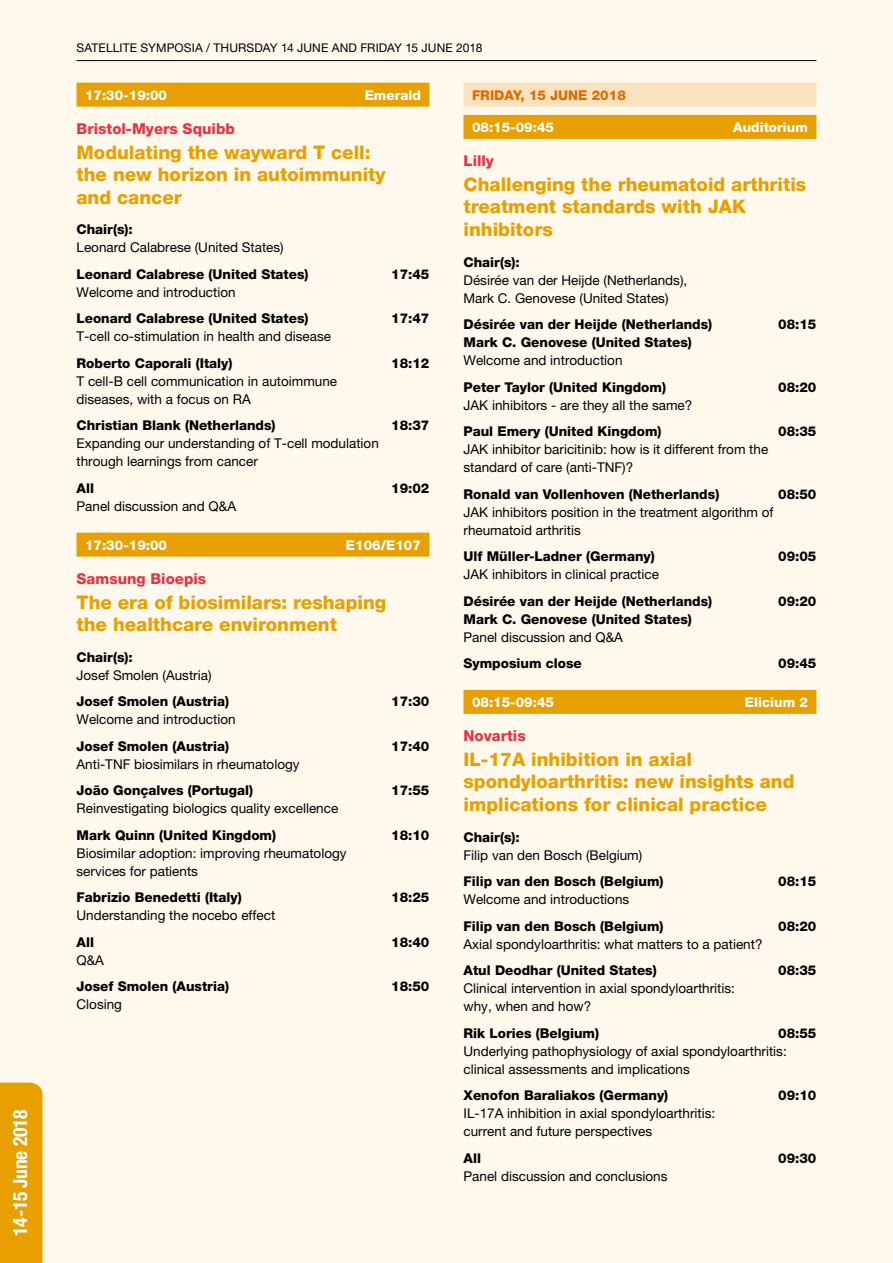
<style>
.page{position:relative;width:893px;height:1263px;background:#fef9ec}
.page>*{position:absolute;margin:0;border:0;box-sizing:border-box;transform-origin:0 0}
.t1{font:700 condensed 19.5px "Helvetica Neue LT";letter-spacing:-.01em;color:#fff}
.t2{font:800 18.75px/22.5px "Helvetica Neue LT";color:#e7a000}
.t3{font:800 15px "Helvetica Neue LT";color:#e73442}
.t4{font:13.5px/18px "Helvetica Neue LT Pro";color:#000}
.t5{font:800 13.5px "Helvetica Neue LT Pro";color:#000}
.t6{font:800 13.5px "Helvetica Neue LT";color:#fff}
.t7{font:800 13.5px "Helvetica Neue LT";color:#dd6a00}
.t8{font:12px "Helvetica Neue LT";letter-spacing:.01em;color:#000}
</style>
<div class="page">
<div style="left:0;top:1082px;width:43px;height:181px;background:#e7a000"></div>
<hr style="left:77px;top:60px;width:739px;height:1px;background:#000">
<div style="left:77px;top:83px;width:352px;height:24px;background:#e7a000"></div>
<div style="left:77px;top:533px;width:352px;height:24px;background:#e7a000"></div>
<div style="left:463px;top:83px;width:353px;height:24px;background:#f9e2bd"></div>
<div style="left:463px;top:115px;width:353px;height:24px;background:#e7a000"></div>
<div style="left:463px;top:690px;width:353px;height:24px;background:#e7a000"></div>
<h1 class="t1" style="left:9px;top:1236px;width:128px;rotate:-90deg">14-15 June 2018</h1>
<p class="t8" style="left:77px;top:41px;width:407px">SATELLITE SYMPOSIA / THURSDAY 14 JUNE AND FRIDAY 15 JUNE 2018</p>
<p class="t6" style="left:85px;top:87px;width:84px">17:30-19:00</p>
<p class="t6" style="left:365px;top:87px;width:58px">Emerald</p>
<p class="t3" style="left:77px;top:120px;width:160px">Bristol-Myers Squibb</p>
<h2 class="t2" style="left:77px;top:141px;width:311px">Modulating the wayward T cell: the new horizon in autoimmunity and cancer</h2>
<p class="t5" style="left:77px;top:222px;width:58px">Chair(s):</p>
<p class="t4" style="left:77px;top:238px;width:209px">Leonard Calabrese (United States)</p>
<p class="t5" style="left:77px;top:266px;width:234px">Leonard Calabrese (United States)</p>
<p class="t5" style="left:391px;top:266px;width:40px">17:45</p>
<p class="t4" style="left:77px;top:283px;width:161px">Welcome and introduction</p>
<p class="t5" style="left:77px;top:311px;width:234px">Leonard Calabrese (United States)</p>
<p class="t5" style="left:391px;top:311px;width:40px">17:47</p>
<p class="t4" style="left:77px;top:327px;width:256px">T-cell co-stimulation in health and disease</p>
<p class="t5" style="left:77px;top:355px;width:158px">Roberto Caporali (Italy)</p>
<p class="t5" style="left:391px;top:355px;width:40px">18:12</p>
<p class="t4" style="left:77px;top:372px;width:262px">T cell-B cell communication in autoimmune diseases, with a focus on RA</p>
<p class="t5" style="left:77px;top:418px;width:201px">Christian Blank (Netherlands)</p>
<p class="t5" style="left:391px;top:418px;width:40px">18:37</p>
<p class="t4" style="left:77px;top:434px;width:304px">Expanding our understanding of T-cell modulation through learnings from cancer</p>
<p class="t5" style="left:77px;top:480px;width:19px">All</p>
<p class="t5" style="left:391px;top:480px;width:40px">19:02</p>
<p class="t4" style="left:77px;top:497px;width:161px">Panel discussion and Q&amp;A</p>
<p class="t6" style="left:85px;top:537px;width:84px">17:30-19:00</p>
<p class="t6" style="left:346px;top:537px;width:77px">E106/E107</p>
<p class="t3" style="left:77px;top:570px;width:131px">Samsung Bioepis</p>
<h2 class="t2" style="left:77px;top:591px;width:311px">The era of biosimilars: reshaping the healthcare environment</h2>
<p class="t5" style="left:77px;top:649px;width:58px">Chair(s):</p>
<p class="t4" style="left:77px;top:666px;width:137px">Josef Smolen (Austria)</p>
<p class="t5" style="left:77px;top:693px;width:154px">Josef Smolen (Austria)</p>
<p class="t5" style="left:391px;top:693px;width:40px">17:30</p>
<p class="t4" style="left:77px;top:710px;width:161px">Welcome and introduction</p>
<p class="t5" style="left:77px;top:738px;width:154px">Josef Smolen (Austria)</p>
<p class="t5" style="left:391px;top:738px;width:40px">17:40</p>
<p class="t4" style="left:77px;top:755px;width:225px">Anti-TNF biosimilars in rheumatology</p>
<p class="t5" style="left:77px;top:782px;width:178px">João Gonçalves (Portugal)</p>
<p class="t5" style="left:391px;top:782px;width:40px">17:55</p>
<p class="t4" style="left:77px;top:799px;width:263px">Reinvestigating biologics quality excellence</p>
<p class="t5" style="left:77px;top:827px;width:201px">Mark Quinn (United Kingdom)</p>
<p class="t5" style="left:391px;top:827px;width:40px">18:10</p>
<p class="t4" style="left:77px;top:844px;width:272px">Biosimilar adoption: improving rheumatology services for patients</p>
<p class="t5" style="left:77px;top:889px;width:167px">Fabrizio Benedetti (Italy)</p>
<p class="t5" style="left:391px;top:889px;width:40px">18:25</p>
<p class="t4" style="left:77px;top:906px;width:200px">Understanding the nocebo effect</p>
<p class="t5" style="left:77px;top:934px;width:19px">All</p>
<p class="t5" style="left:391px;top:934px;width:40px">18:40</p>
<p class="t4" style="left:77px;top:951px;width:29px">Q&amp;A</p>
<p class="t5" style="left:77px;top:978px;width:154px">Josef Smolen (Austria)</p>
<p class="t5" style="left:391px;top:978px;width:40px">18:50</p>
<p class="t4" style="left:77px;top:995px;width:47px">Closing</p>
<p class="t7" style="left:472px;top:87px;width:155px">FRIDAY, 15 JUNE 2018</p>
<p class="t6" style="left:472px;top:119px;width:84px">08:15-09:45</p>
<p class="t6" style="left:733px;top:119px;width:76px">Auditorium</p>
<p class="t3" style="left:463px;top:152px;width:32px">Lilly</p>
<h2 class="t2" style="left:463px;top:173px;width:344px">Challenging the rheumatoid arthritis treatment standards with JAK inhibitors</h2>
<p class="t5" style="left:463px;top:254px;width:58px">Chair(s):</p>
<p class="t4" style="left:463px;top:271px;width:225px">Désirée van der Heijde (Netherlands),<br>Mark C. Genovese (United States)</p>
<p class="t5" style="left:463px;top:316px;width:250px">Désirée van der Heijde (Netherlands)</p>
<p class="t5" style="left:778px;top:316px;width:40px">08:15</p>
<p class="t5" style="left:463px;top:334px;width:230px">Mark C. Genovese (United States)</p>
<p class="t4" style="left:463px;top:351px;width:161px">Welcome and introduction</p>
<p class="t5" style="left:463px;top:379px;width:204px">Peter Taylor (United Kingdom)</p>
<p class="t5" style="left:778px;top:379px;width:40px">08:20</p>
<p class="t4" style="left:463px;top:396px;width:230px">JAK inhibitors - are they all the same?</p>
<p class="t5" style="left:463px;top:423px;width:200px">Paul Emery (United Kingdom)</p>
<p class="t5" style="left:778px;top:423px;width:40px">08:35</p>
<p class="t4" style="left:463px;top:440px;width:306px">JAK inhibitor baricitinib: how is it different from the standard of care (anti-TNF)?</p>
<p class="t5" style="left:463px;top:486px;width:257px">Ronald van Vollenhoven (Netherlands)</p>
<p class="t5" style="left:778px;top:486px;width:40px">08:50</p>
<p class="t4" style="left:463px;top:503px;width:312px">JAK inhibitors position in the treatment algorithm of rheumatoid arthritis</p>
<p class="t5" style="left:463px;top:548px;width:193px">Ulf Müller-Ladner (Germany)</p>
<p class="t5" style="left:778px;top:548px;width:40px">09:05</p>
<p class="t4" style="left:463px;top:565px;width:197px">JAK inhibitors in clinical practice</p>
<p class="t5" style="left:463px;top:593px;width:250px">Désirée van der Heijde (Netherlands)</p>
<p class="t5" style="left:778px;top:593px;width:40px">09:20</p>
<p class="t5" style="left:463px;top:611px;width:230px">Mark C. Genovese (United States)</p>
<p class="t4" style="left:463px;top:628px;width:161px">Panel discussion and Q&amp;A</p>
<p class="t5" style="left:463px;top:655px;width:120px">Symposium close</p>
<p class="t5" style="left:778px;top:655px;width:40px">09:45</p>
<p class="t6" style="left:472px;top:694px;width:84px">08:15-09:45</p>
<p class="t6" style="left:745px;top:694px;width:65px">Elicium 2</p>
<p class="t3" style="left:463px;top:727px;width:64px">Novartis</p>
<h2 class="t2" style="left:463px;top:748px;width:333px">IL-17A inhibition in axial spondyloarthritis: new insights and implications for clinical practice</h2>
<p class="t5" style="left:463px;top:829px;width:58px">Chair(s):</p>
<p class="t4" style="left:463px;top:846px;width:180px">Filip van den Bosch (Belgium)</p>
<p class="t5" style="left:463px;top:873px;width:202px">Filip van den Bosch (Belgium)</p>
<p class="t5" style="left:778px;top:873px;width:40px">08:15</p>
<p class="t4" style="left:463px;top:890px;width:167px">Welcome and introductions</p>
<p class="t5" style="left:463px;top:918px;width:202px">Filip van den Bosch (Belgium)</p>
<p class="t5" style="left:778px;top:918px;width:40px">08:20</p>
<p class="t4" style="left:463px;top:935px;width:301px">Axial spondyloarthritis: what matters to a patient?</p>
<p class="t5" style="left:463px;top:962px;width:195px">Atul Deodhar (United States)</p>
<p class="t5" style="left:778px;top:962px;width:40px">08:35</p>
<p class="t4" style="left:463px;top:979px;width:273px">Clinical intervention in axial spondyloarthritis: why, when and how?</p>
<p class="t5" style="left:463px;top:1025px;width:137px">Rik Lories (Belgium)</p>
<p class="t5" style="left:778px;top:1025px;width:40px">08:55</p>
<p class="t4" style="left:463px;top:1042px;width:325px">Underlying pathophysiology of axial spondyloarthritis: clinical assessments and implications</p>
<p class="t5" style="left:463px;top:1087px;width:206px">Xenofon Baraliakos (Germany)</p>
<p class="t5" style="left:778px;top:1087px;width:40px">09:10</p>
<p class="t4" style="left:463px;top:1104px;width:253px">IL-17A inhibition in axial spondyloarthritis: current and future perspectives</p>
<p class="t5" style="left:463px;top:1150px;width:19px">All</p>
<p class="t5" style="left:778px;top:1150px;width:40px">09:30</p>
<p class="t4" style="left:463px;top:1167px;width:206px">Panel discussion and conclusions</p>
</div>
